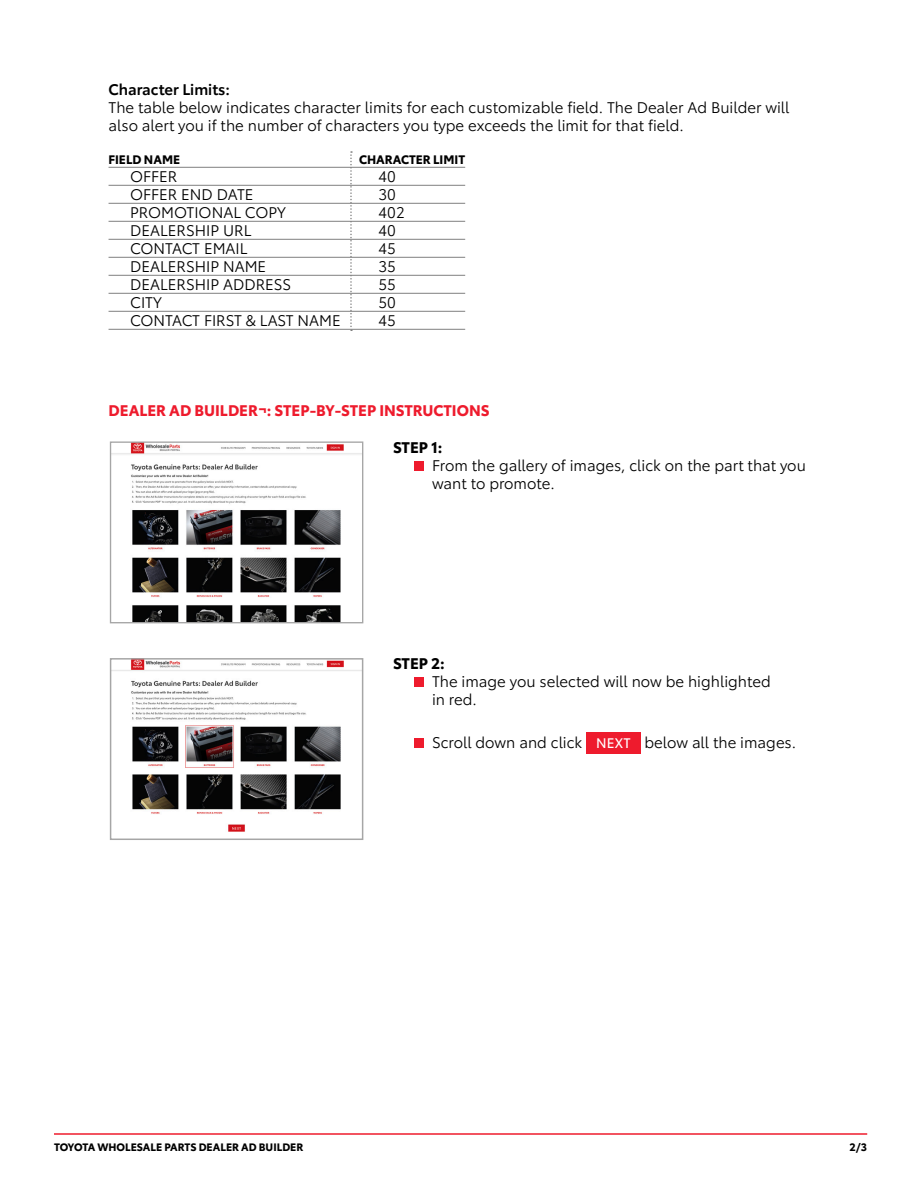
<style>
.page{position:relative;width:918px;height:1188px;background:#fff}
.page>*{position:absolute;margin:0;border:0;box-sizing:border-box;transform-origin:0 0}
.t1{font:15px/18px "Toyota Type";color:#000}
.t2{font:700 15px "Toyota Type";color:#ee1b2d}
.t3{font:600 15px "Toyota Type";color:#000}
.t4{font:700 15px "Toyota Type";color:#000}
.t5{font:13.5px "Toyota Type";color:#fff}
.t6{font:700 12px "Toyota Type";color:#000}
.t7{font:700 10.5px "Toyota Type";color:#000}
</style>
<div class="page">
<hr style="left:54px;top:1133px;width:813px;height:2px;background:#ee1b2d">
<hr style="left:109px;top:167px;width:356px;height:1px;background:#808080">
<hr style="left:109px;top:185px;width:356px;height:1px;background:#808080">
<hr style="left:109px;top:203px;width:356px;height:1px;background:#808080">
<hr style="left:109px;top:221px;width:356px;height:1px;background:#808080">
<hr style="left:109px;top:239px;width:356px;height:1px;background:#808080">
<hr style="left:109px;top:257px;width:356px;height:1px;background:#808080">
<hr style="left:109px;top:275px;width:356px;height:1px;background:#808080">
<hr style="left:109px;top:293px;width:356px;height:1px;background:#808080">
<hr style="left:109px;top:311px;width:356px;height:1px;background:#808080">
<hr style="left:109px;top:329px;width:356px;height:1px;background:#808080">
<svg style="left:350px;top:151px;width:2px;height:180px"></svg>
<img style="left:112px;top:443px;width:249px;height:178px">
<div style="left:110px;top:441px;width:253px;height:182px;border:1px solid #a6a6a6"></div>
<img style="left:113px;top:661px;width:247px;height:171px">
<div style="left:110px;top:658px;width:253px;height:182px;border:2px solid #a6a6a6"></div>
<div style="left:414px;top:461px;width:10px;height:10px;background:#ee1b2d"></div>
<div style="left:414px;top:677px;width:10px;height:10px;background:#ee1b2d"></div>
<div style="left:414px;top:738px;width:10px;height:10px;background:#ee1b2d"></div>
<div style="left:586px;top:732px;width:55px;height:22px;background:#ee1b2d"></div>
<p class="t3" style="left:109px;top:78px;width:123px">Character Limits:</p>
<p class="t1" style="left:109px;top:98px;width:682px">The table below indicates character limits for each customizable field. The Dealer Ad Builder will also alert you if the number of characters you type exceeds the limit for that field.</p>
<p class="t6" style="left:109px;top:150px;width:73px">FIELD NAME</p>
<p class="t6" style="left:359px;top:150px;width:108px">CHARACTER LIMIT</p>
<p class="t1" style="left:130px;top:166px;width:49px">OFFER</p>
<p class="t1" style="left:379px;top:166px;width:19px">40</p>
<p class="t1" style="left:130px;top:184px;width:125px">OFFER END DATE</p>
<p class="t1" style="left:379px;top:184px;width:19px">30</p>
<p class="t1" style="left:130px;top:202px;width:157px">PROMOTIONAL COPY</p>
<p class="t1" style="left:379px;top:202px;width:28px">402</p>
<p class="t1" style="left:130px;top:220px;width:123px">DEALERSHIP URL</p>
<p class="t1" style="left:379px;top:220px;width:19px">40</p>
<p class="t1" style="left:130px;top:238px;width:119px">CONTACT EMAIL</p>
<p class="t1" style="left:379px;top:238px;width:19px">45</p>
<p class="t1" style="left:130px;top:256px;width:138px">DEALERSHIP NAME</p>
<p class="t1" style="left:379px;top:256px;width:19px">35</p>
<p class="t1" style="left:130px;top:274px;width:163px">DEALERSHIP ADDRESS</p>
<p class="t1" style="left:379px;top:274px;width:19px">55</p>
<p class="t1" style="left:130px;top:292px;width:33px">CITY</p>
<p class="t1" style="left:379px;top:292px;width:19px">50</p>
<p class="t1" style="left:130px;top:310px;width:212px">CONTACT FIRST &amp; LAST NAME</p>
<p class="t1" style="left:379px;top:310px;width:19px">45</p>
<p class="t2" style="left:109px;top:399px;width:383px">DEALER AD BUILDER¬: STEP-BY-STEP INSTRUCTIONS</p>
<p class="t4" style="left:393px;top:436px;width:51px">STEP 1:</p>
<p class="t1" style="left:432px;top:455px;width:375px">From the gallery of images, click on the part that you want to promote.</p>
<p class="t4" style="left:393px;top:652px;width:53px">STEP 2:</p>
<p class="t1" style="left:432px;top:671px;width:340px">The image you selected will now be highlighted in red.</p>
<p class="t1" style="left:432px;top:732px;width:152px">Scroll down and click</p>
<p class="t5" style="left:596px;top:733px;width:36px">NEXT</p>
<p class="t1" style="left:644px;top:732px;width:153px">below all the images.</p>
<p class="t7" style="left:54px;top:1139px;width:251px">TOYOTA WHOLESALE PARTS DEALER AD BUILDER</p>
<p class="t7" style="left:850px;top:1139px;width:19px">2/3</p>
</div>
